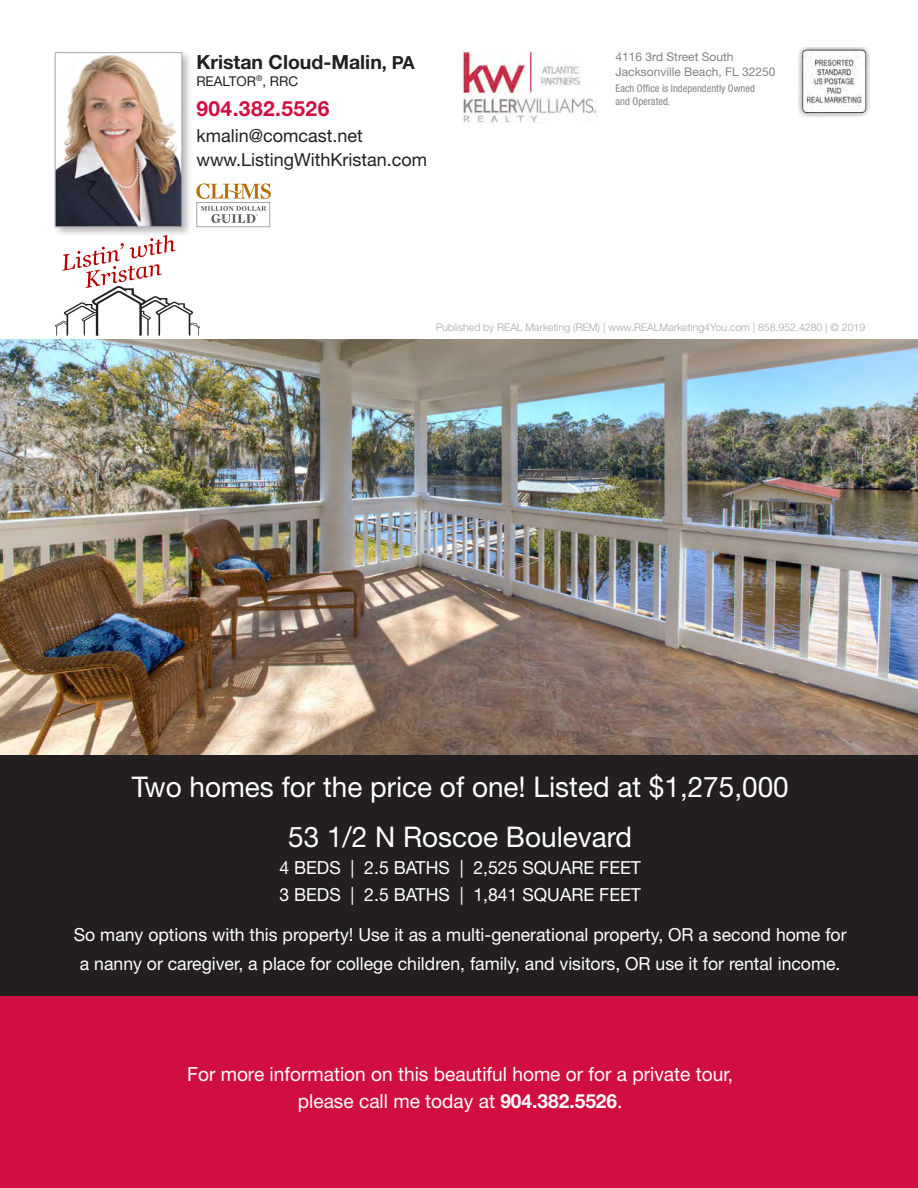
<style>
.page{position:relative;width:918px;height:1188px;background:#231f20}
.page>*{position:absolute;margin:0;border:0;box-sizing:border-box;transform-origin:0 0}
.t1{font:28.5px "Helvetica Neue LT Std";color:#fff}
.t2{font:700 21px "Helvetica Neue LT Std";letter-spacing:.02em;color:#d10e40}
.t3{font:19.5px/27px "Helvetica Neue LT Std";color:#fff;text-align:center}
.t4{font:700 19.5px "Helvetica Neue LT Std";color:#231f20}
.t5{font:18px "Helvetica Neue LT Std";color:#fff}
.t6{font:18px "Helvetica Neue LT Std";color:#231f20}
.t7{font:13.5px "Helvetica Neue LT Std";color:#231f20}
.t8{font:12px "Helvetica Neue LT Std";color:#808285}
.t9{font:300 10.5px "Helvetica Neue LT Std";color:#a1a6a9}
.t10{font:condensed 10.5px/12.6px "Helvetica Neue LT Std";color:#808285}
.s1{font-size:18px}
.s2{font-weight:700}
</style>
<div class="page">
<div style="left:0;top:0;width:918px;height:341px;background:#fff"></div>
<img style="left:799px;top:47px;width:71px;height:70px">
<div style="left:53px;top:50px;width:140px;height:188px;background:#231f20;opacity:.32"></div>
<img style="left:57px;top:54px;width:123px;height:171px">
<div style="left:55px;top:52px;width:127px;height:175px;border:1px solid #a8a9ad"></div>
<div style="left:0;top:996px;width:918px;height:192px;background:#d10e40"></div>
<img style="left:462px;top:51px;width:135px;height:72px">
<svg style="left:196px;top:183px;width:75px;height:44px"></svg>
<svg style="left:55px;top:235px;width:145px;height:101px"></svg>
<hr style="left:99px;top:334px;width:39px;height:3px;background:#fff">
<hr style="left:160px;top:334px;width:28px;height:3px;background:#fff">
<hr style="left:68px;top:334px;width:15px;height:3px;background:#fff">
<img style="left:0;top:340px;width:918px;height:415px">
<p class="t4" style="left:196px;top:50px;width:220px">Kristan Cloud-Malin<span class="s1">, PA</span></p>
<p class="t7" style="left:196px;top:73px;width:103px">REALTOR<sup>®</sup>, RRC</p>
<p class="t2" style="left:196px;top:96px;width:135px">904.382.5526</p>
<p class="t6" style="left:196px;top:125px;width:168px">kmalin@comcast.net</p>
<p class="t6" style="left:196px;top:149px;width:232px">www.ListingWithKristan.com</p>
<p class="t8" style="left:616px;top:50px;width:120px">4116 3rd Street South</p>
<p class="t8" style="left:616px;top:64px;width:161px">Jacksonville Beach, FL 32250</p>
<p class="t10" style="left:616px;top:82px;width:141px">Each Office is Independently Owned and Operated.</p>
<p class="t9" style="left:436px;top:321px;width:431px">Published by REAL Marketing (REM) | www.REALMarketing4You.com | 858.952.4280 | © 2019</p>
<p class="t1" style="left:132px;top:770px;width:659px">Two homes for the price of one! Listed at $1,275,000</p>
<p class="t1" style="left:288px;top:820px;width:346px">53 1/2 N Roscoe Boulevard</p>
<p class="t5" style="left:279px;top:857px;width:363px">4 BEDS | 2.5 BATHS | 2,525 SQUARE FEET</p>
<p class="t5" style="left:279px;top:884px;width:363px">3 BEDS | 2.5 BATHS | 1,841 SQUARE FEET</p>
<p class="t5" style="left:74px;top:924px;width:774px">So many options with this property! Use it as a multi-generational property, OR a second home for</p>
<p class="t5" style="left:80px;top:953px;width:762px">a nanny or caregiver, a place for college children, family, and visitors, OR use it for rental income.</p>
<p class="t3" style="left:187px;top:1060px;width:548px">For more information on this beautiful home or for a private tour, please call me today at <span class="s2">904.382.5526</span>.</p>
</div>
